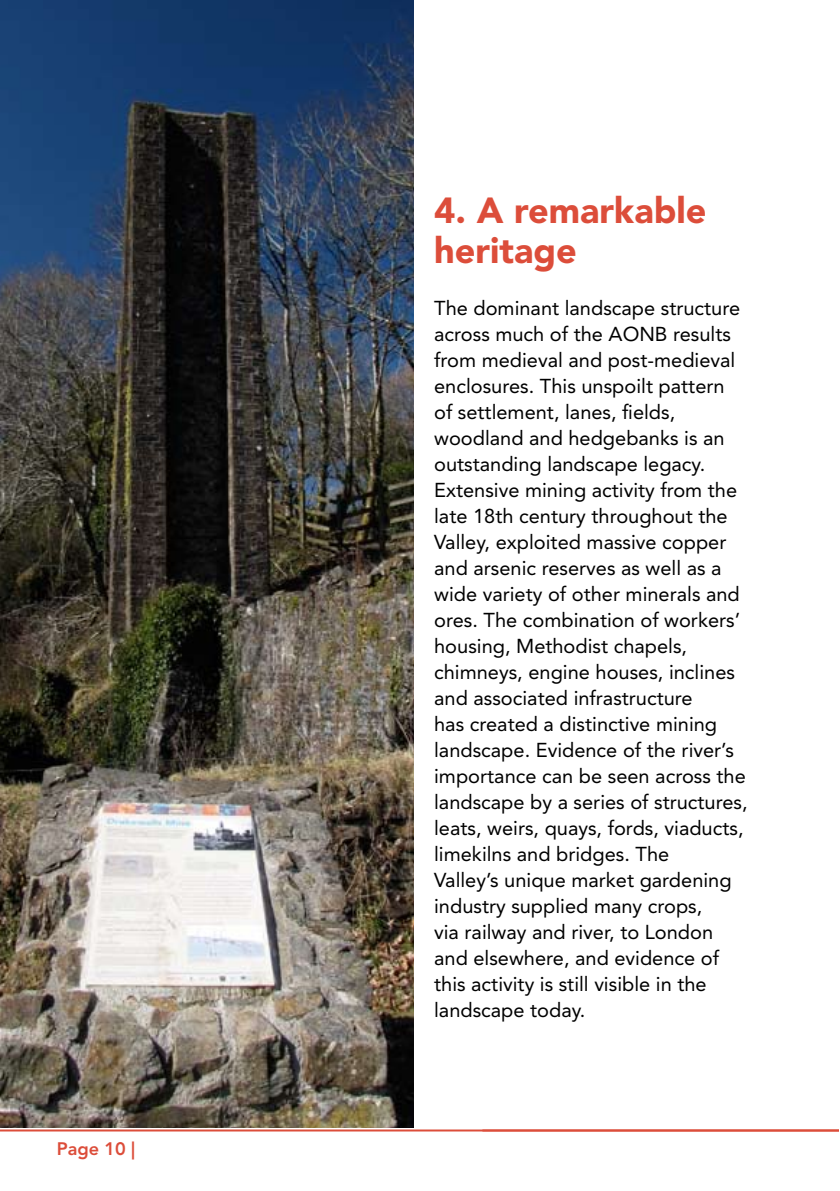
<style>
.page{position:relative;width:840px;height:1191px;background:#fff}
.page>*{position:absolute;margin:0;border:0;box-sizing:border-box;transform-origin:0 0}
.t1{font:900 36px/40px "Avenir LT";color:#dc4d3a}
.t2{font:20px/26px "Avenir LT";color:#000}
.t3{font:800 18px "Avenir LT";color:#dc4d3a}
</style>
<div class="page">
<hr style="left:0;top:1129px;width:838px;height:2px;background:#dc4d3a">
<img style="left:0;top:1px;width:413px;height:1126px">
<p class="t3" style="left:57px;top:1137px;width:80px">Page 10 |</p>
<h1 class="t1" style="left:434px;top:190px;width:273px">4. A remarkable heritage</h1>
<p class="t2" style="left:434px;top:295px;width:315px">The dominant landscape structure across much of the AONB results from medieval and post-medieval enclosures. This unspoilt pattern of settlement, lanes, fields, woodland and hedgebanks is an outstanding landscape legacy.<br>Extensive mining activity from the late 18th century throughout the<br>Valley, exploited massive copper and arsenic reserves as well as a wide variety of other minerals and ores. The combination of workers’ housing, Methodist chapels, chimneys, engine houses, inclines and associated infrastructure<br>has created a distinctive mining landscape. Evidence of the river’s importance can be seen across the landscape by a series of structures, leats, weirs, quays, fords, viaducts, limekilns and bridges. The<br>Valley’s unique market gardening industry supplied many crops,<br>via railway and river, to London and elsewhere, and evidence of this activity is still visible in the landscape today.</p>
</div>
